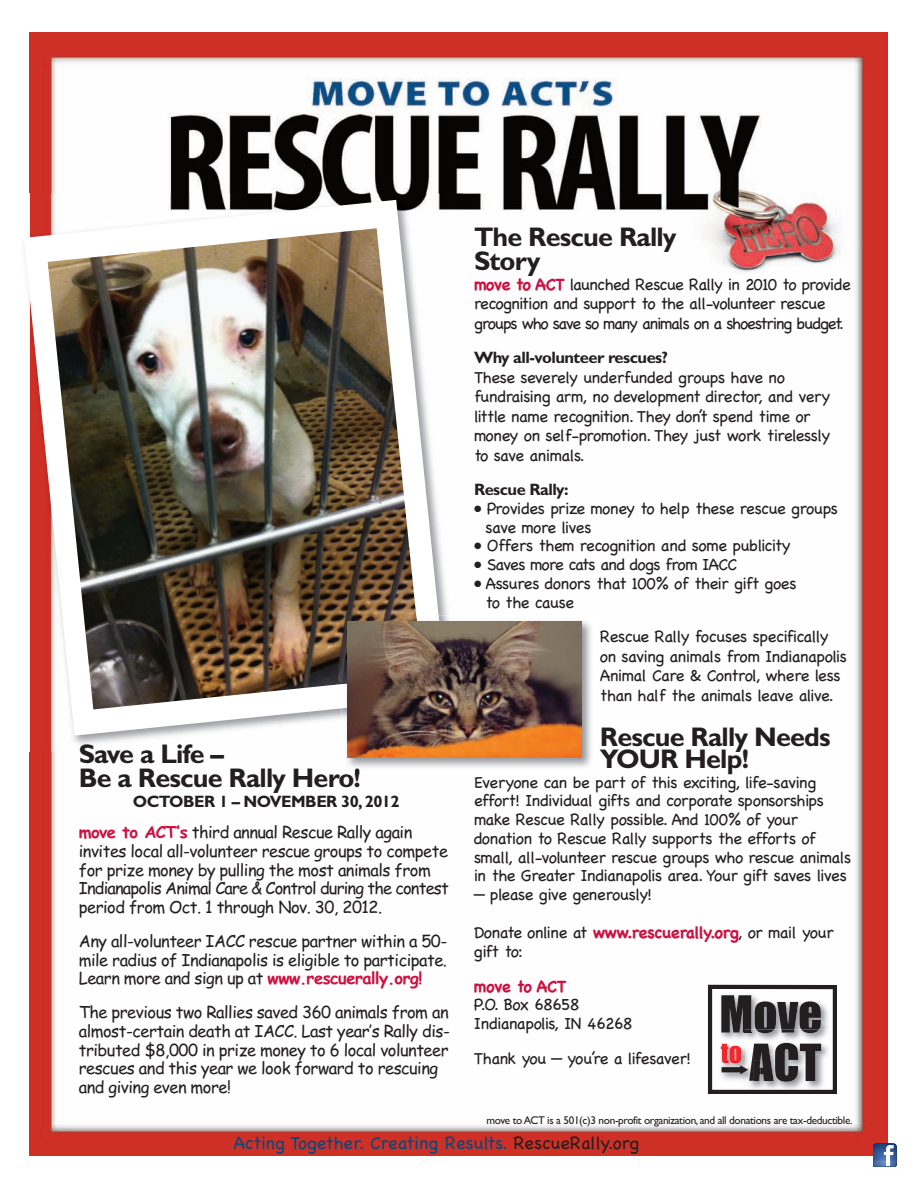
<style>
.page{position:relative;width:918px;height:1188px;background:#fff}
.page>*{position:absolute;margin:0;border:0;box-sizing:border-box;transform-origin:0 0}
.t1{font:700 27px/24px "Gill Sans";letter-spacing:-.03em;color:#231f20}
.t2{font:18px "Chalkboard";color:#044a7d}
.t3{font:16.5px/19.5px "Chalkboard";letter-spacing:-.03em;color:#231f20}
.t4{font:16.5px/18.8px "Comic Sans MS";letter-spacing:-.03em;color:#231f20}
.t5{font:700 16.5px "Gill Sans";letter-spacing:-.03em;color:#231f20}
.t6{font:16.5px "Chalkboard";letter-spacing:-.05em;color:#231f20}
.t7{font:700 16.5px "Chalkboard";letter-spacing:-.03em;color:#cd1141}
.t8{font:11.25px "Gill Sans";letter-spacing:-.03em;color:#231f20}
.s1{font-weight:700;color:#cd1141}
.s2{color:#231f20}
</style>
<div class="page">
<img style="left:30px;top:33px;width:858px;height:1123px">
<img style="left:29px;top:194px;width:434px;height:558px">
<svg style="left:24px;top:200px;width:423px;height:536px"></svg>
<img style="left:48px;top:228px;width:374px;height:481px">
<img style="left:342px;top:616px;width:256px;height:157px">
<img style="left:342px;top:616px;width:105px;height:92px">
<img style="left:342px;top:616px;width:80px;height:68px">
<img style="left:348px;top:622px;width:234px;height:136px">
<div style="left:703px;top:979px;width:137px;height:118px;background:#fff"></div>
<img style="left:715px;top:984px;width:113px;height:48px">
<img style="left:750px;top:1055px;width:77px;height:34px">
<img style="left:754px;top:1029px;width:74px;height:26px">
<img style="left:720px;top:1032px;width:25px;height:18px">
<img style="left:745px;top:1033px;width:9px;height:7px">
<svg style="left:721px;top:995px;width:100px;height:38px;background:#5e5c5d"></svg>
<img style="left:749px;top:1082px;width:11px;height:4px">
<svg style="left:721px;top:1043px;width:100px;height:39px;background:#7e6f70"></svg>
<div style="left:708px;top:985px;width:129px;height:109px;border:4px solid #231f20"></div>
<svg style="left:873px;top:1144px;width:23px;height:23px"></svg>
<h1 class="t1" style="left:79px;top:742px;width:284px">Save a Life –<br>Be a Rescue Rally Hero!</h1>
<p class="t5" style="left:133px;top:791px;width:268px">OCTOBER 1 – NOVEMBER 30, 2012</p>
<p class="t4" style="left:79px;top:823px;width:372px"><span class="s1">move to ACT’s</span> third annual Rescue Rally again invites local all-volunteer rescue groups to compete for prize money by pulling the most animals from Indianapolis Animal Care &amp; Control during the contest period from Oct. 1 through Nov. 30, 2012.</p>
<p class="t4" style="left:79px;top:932px;width:370px;text-align:justify">Any all-volunteer IACC rescue partner within a 50- mile radius of Indianapolis is eligible to participate.<br>Learn more and sign up at <span class="s1">www.rescuerally.org!</span></p>
<p class="t4" style="left:79px;top:1003px;width:373px">The previous two Rallies saved 360 animals from an almost-certain death at IACC. Last year’s Rally dis&shy;tributed $8,000 in prize money to 6 local volunteer rescues and this year we look forward to rescuing and giving even more!</p>
<h1 class="t1" style="left:474px;top:225px;width:204px">The Rescue Rally<br>Story</h1>
<p class="t3" style="left:474px;top:275px;width:378px"><span class="s1">move to ACT</span> launched Rescue Rally in 2010 to provide recognition and support to the all-volunteer rescue groups who save so many animals on a shoestring budget.</p>
<p class="t5" style="left:474px;top:348px;width:196px">Why all-volunteer rescues?</p>
<p class="t3" style="left:474px;top:368px;width:358px">These severely underfunded groups have no fundraising arm, no development director, and very little name recognition. They don’t spend time or money on self-promotion. They just work tirelessly to save animals.</p>
<p class="t5" style="left:474px;top:480px;width:96px">Rescue Rally:</p>
<p class="t3" style="left:486px;top:499px;width:354px;line-height:18.8px;text-indent:-12px">• Provides prize money to help these rescue groups save more lives</p>
<p class="t3" style="left:474px;top:536px;width:318px">• Offers them recognition and some publicity</p>
<p class="t6" style="left:474px;top:552px;width:265px">• Saves more cats and dogs from IACC</p>
<p class="t3" style="left:486px;top:574px;width:312px;line-height:18.8px;text-indent:-12px">• Assures donors that 100% of their gift goes to the cause</p>
<p class="t3" style="left:600px;top:627px;width:248px">Rescue Rally focuses specifically on saving animals from Indianapolis Animal Care &amp; Control, where less than half the animals leave alive.</p>
<h1 class="t1" style="left:600px;top:725px;width:232px;line-height:22.5px">Rescue Rally Needs<br>YOUR Help!</h1>
<p class="t3" style="left:474px;top:773px;width:379px;line-height:18.8px">Everyone can be part of this exciting, life-saving effort! Individual gifts and corporate sponsorships make Rescue Rally possible. And 100% of your donation to Rescue Rally supports the efforts of small, all-volunteer rescue groups who rescue animals in the Greater Indianapolis area. Your gift saves lives</p>
<p class="t3" style="left:474px;top:885px;width:179px">— please give generously!</p>
<p class="t3" style="left:474px;top:924px;width:361px;line-height:18.8px">Donate online at <span class="s1">www.rescuerally.org</span>, or mail your gift to:</p>
<p class="t7" style="left:474px;top:976px;width:94px">move to ACT</p>
<p class="t3" style="left:474px;top:996px;width:160px;line-height:18.8px">P.O. Box 68658<br>Indianapolis, IN 46268</p>
<p class="t3" style="left:474px;top:1049px;width:218px">Thank you — you’re a lifesaver!</p>
<p class="t8" style="left:486px;top:1113px;width:368px">move to ACT is a 501(c)3 non-profit organization, and all donations are tax-deductible.</p>
<p class="t2" style="left:233px;top:1129px;width:407px">Acting Together. Creating Results. <span class="s2">RescueRally.org</span></p>
</div>
